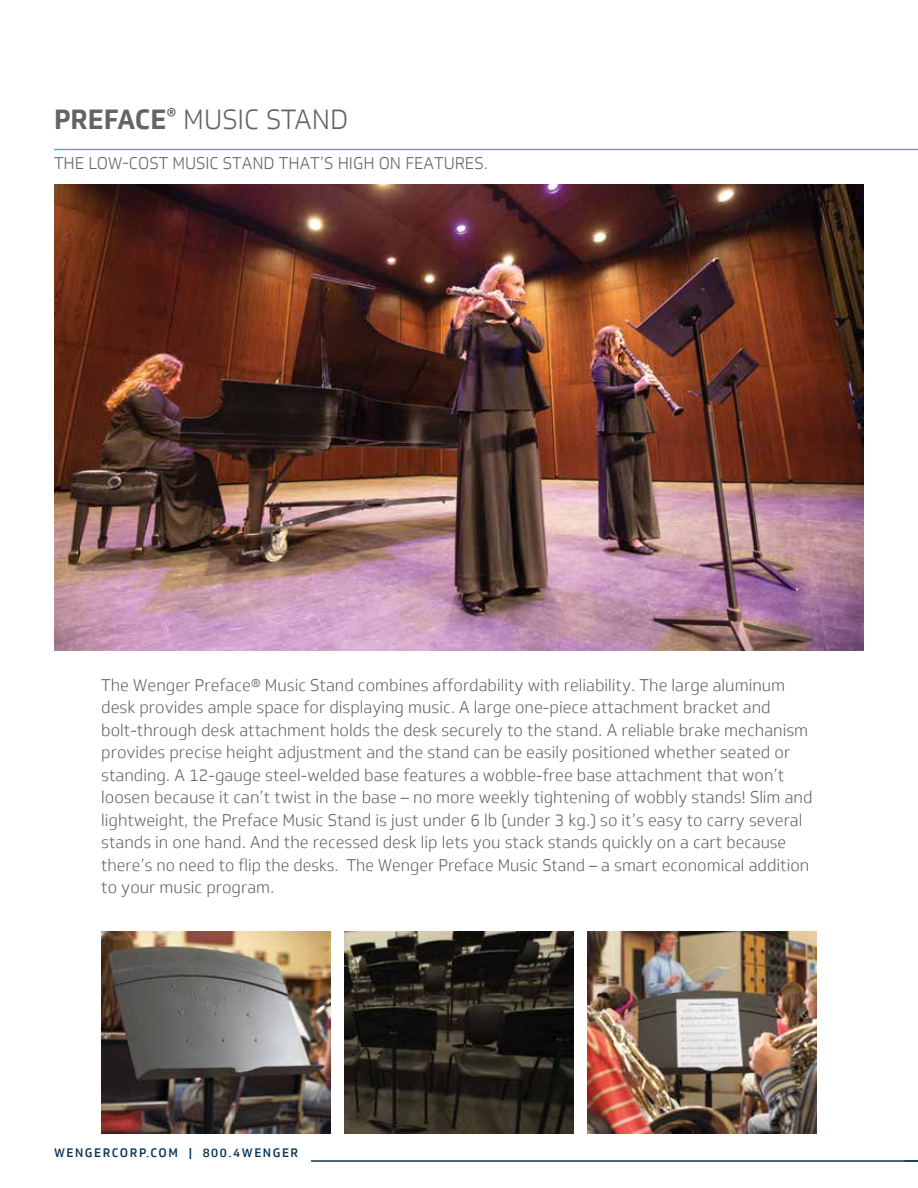
<style>
.page{position:relative;width:918px;height:1188px;background:#fff}
.page>*{position:absolute;margin:0;border:0;box-sizing:border-box;transform-origin:0 0}
.t1{font:300 27px "Soleto";color:#636466}
.t2{font:300 16.5px/22.5px "Soleto";color:#636466}
.t3{font:500 12px "Soleto";letter-spacing:.13em;color:#0b3758}
.s1{font-weight:700}
</style>
<div class="page">
<hr style="left:311px;top:1160px;width:607px;height:2px;background:#0b3758">
<img style="left:345px;top:932px;width:228px;height:201px">
<img style="left:588px;top:932px;width:228px;height:201px">
<img style="left:102px;top:932px;width:228px;height:201px">
<img style="left:54px;top:185px;width:810px;height:465px">
<hr style="left:54px;top:149px;width:864px;height:1px;background:#67abbb">
<h1 class="t1" style="left:54px;top:104px;width:296px"><span class="s1">PREFACE</span><sup>®</sup> MUSIC STAND</h1>
<p class="t2" style="left:54px;top:153px;width:436px">THE LOW-COST MUSIC STAND THAT’S HIGH ON FEATURES.</p>
<p class="t2" style="left:101px;top:674px;width:713px">The Wenger Preface® Music Stand combines affordability with reliability. The large aluminum desk provides ample space for displaying music. A large one-piece attachment bracket and bolt-through desk attachment holds the desk securely to the stand. A reliable brake mechanism provides precise height adjustment and the stand can be easily positioned whether seated or standing. A 12-gauge steel-welded base features a wobble-free base attachment that won’t loosen because it can’t twist in the base – no more weekly tightening of wobbly stands! Slim and lightweight, the Preface Music Stand is just under 6 lb (under 3 kg.) so it’s easy to carry several stands in one hand. And the recessed desk lip lets you stack stands quickly on a cart because there’s no need to flip the desks. The Wenger Preface Music Stand – a smart economical addition to your music program.</p>
<p class="t3" style="left:54px;top:1145px;width:246px">WENGERCORP.COM | 800.4WENGER</p>
</div>
